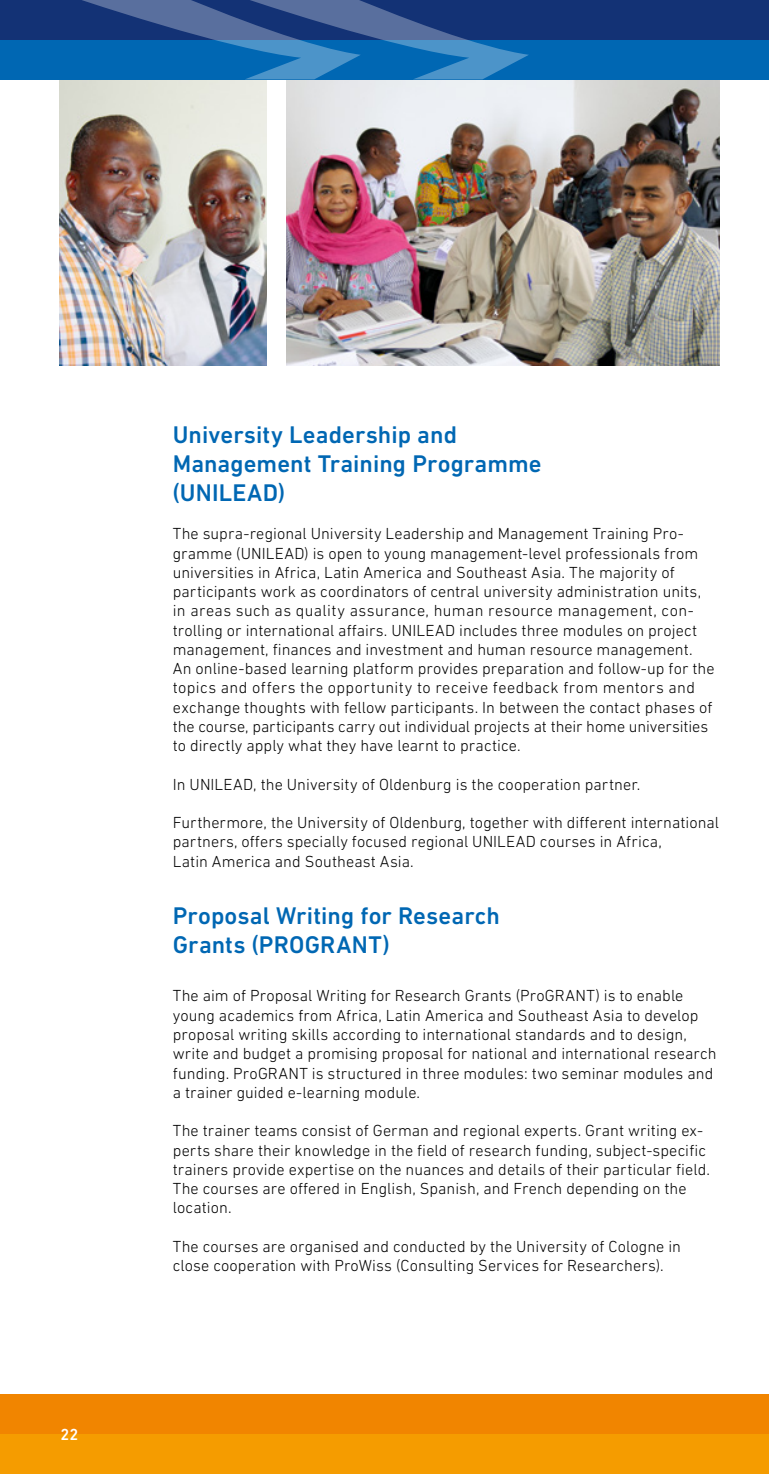
<style>
.page{position:relative;width:769px;height:1474px;background:#fff}
.page>*{position:absolute;margin:0;border:0;box-sizing:border-box;transform-origin:0 0}
.t1{font:500 24.5px/28.9px "DIN Next LT Pro";letter-spacing:.005em;color:#0067b3}
.t2{font:300 16.28px/19.2px "DIN Next LT Pro";letter-spacing:.005em;color:#000}
.t3{font:500 16.28px "DIN Next LT Pro";color:#fff}
</style>
<div class="page">
<img style="left:60px;top:79px;width:206px;height:287px">
<img style="left:286px;top:79px;width:433px;height:287px">
<div style="left:0;top:1394px;width:769px;height:55px;background:#f18500"></div>
<div style="left:0;top:1434px;width:769px;height:39px;background:#f59c00"></div>
<div style="left:0;top:25px;width:769px;height:54px;background:#0067b3"></div>
<div style="left:0;top:0;width:769px;height:40px;background:#133275"></div>
<svg style="left:82px;top:0;width:447px;height:79px"></svg>
<p class="t3" style="left:61px;top:1425px;width:19px">22</p>
<h1 class="t1" style="left:173px;top:420px;width:370px">University Leadership and<br>Management Training Programme (Unilead</h1>
<h1 class="t1" style="left:278px;top:478px;width:9px">)</h1>
<p class="t2" style="left:173px;top:524px;width:543px">The supra-regional University Leadership and Management Training Pro&shy;gramme (UNILEAD) is open to young management-level professionals from universities in Africa, Latin America and Southeast Asia. The majority of participants work as coordinators of central university administration units, in areas such as quality assurance, human resource management, con&shy;trolling or international affairs. UNILEAD includes three modules on project management, finances and investment and human resource management.<br>An online-based learning platform provides preparation and follow-up for the topics and offers the opportunity to receive feedback from mentors and exchange thoughts with fellow participants. In between the contact phases of the course, participants carry out individual projects at their home universities to directly apply what they have learnt to practice.</p>
<p class="t2" style="left:173px;top:774px;width:469px">In UNILEAD, the University of Oldenburg is the cooperation partner.</p>
<p class="t2" style="left:173px;top:812px;width:548px">Furthermore, the University of Oldenburg, together with different international partners, offers specially focused regional UNILEAD courses in Africa,<br>Latin America and Southeast Asia.</p>
<h1 class="t1" style="left:173px;top:901px;width:329px">Proposal Writing for Research<br>Grants (Progrant)</h1>
<p class="t2" style="left:173px;top:986px;width:545px">The aim of Proposal Writing for Research Grants (ProGRANT) is to enable young academics from Africa, Latin America and Southeast Asia to develop proposal writing skills according to international standards and to design, write and budget a promising proposal for national and international research funding. ProGRANT is structured in three modules: two seminar modules and a trainer guided e-learning module.</p>
<p class="t2" style="left:173px;top:1120px;width:539px">The trainer teams consist of German and regional experts. Grant writing ex&shy;perts share their knowledge in the field of research funding, subject-specific trainers provide expertise on the nuances and details of their particular field.<br>The courses are offered in English, Spanish, and French depending on the location.</p>
<p class="t2" style="left:173px;top:1236px;width:510px">The courses are organised and conducted by the University of Cologne in close cooperation with ProWiss (Consulting Services for Researchers).</p>
</div>
